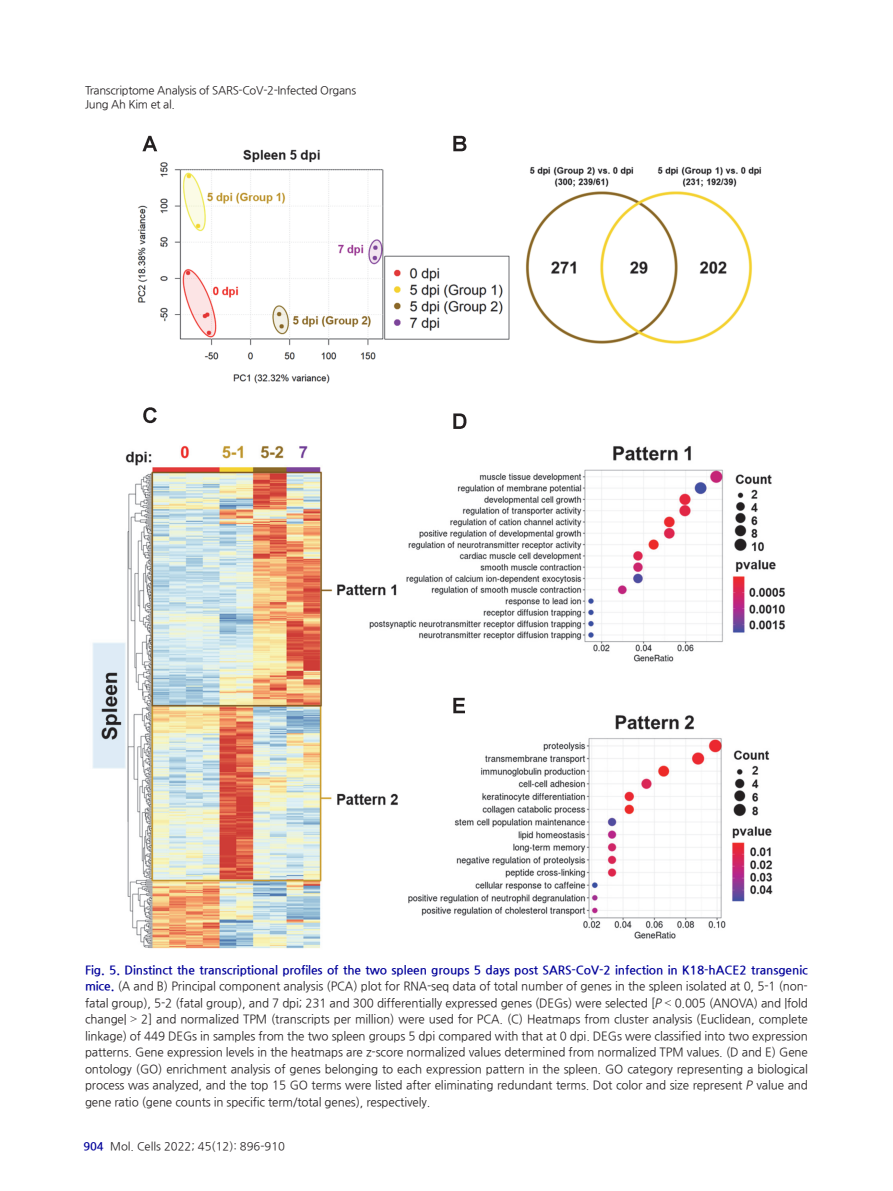
<style>
.page{position:relative;width:893px;height:1191px;background:#fff}
.page>*{position:absolute;margin:0;border:0;box-sizing:border-box;transform-origin:0 0}
.그림설명{font:12px/16.5px "Nanum Gothic";letter-spacing:-.01em;color:#231f20;text-align:justify}
.t1{font:11.25px/13.5px "Nanum Gothic";letter-spacing:-.025em;color:#231f20}
.t2{font:11.25px "Nanum Gothic";color:#221e1f}
.s1{font-weight:700;color:#00009a}
.s2{font-style:italic}
.s3{font-family:"Times New Roman"}
</style>
<div class="page">
<img style="left:92px;top:135px;width:693px;height:814px">
<p class="t1" style="left:85px;top:84px;width:273px">Transcriptome Analysis of SARS-CoV-2-Infected Organs<br>Jung Ah Kim et al.</p>
<p class="그림설명" style="left:85px;top:961px;width:724px"><span class="s1">Fig. 5. Dinstinct the transcriptional profiles of the two spleen groups 5 days post SARS-CoV-2 infection in K18-hACE2 transgenic mice.</span> (A and B) Principal component analysis (PCA) plot for RNA-seq data of total number of genes in the spleen isolated at 0, 5-1 (non&shy;fatal group), 5-2 (fatal group), and 7 dpi; 231 and 300 differentially expressed genes (DEGs) were selected [<span class="s2">P</span> <span class="s3">&lt;</span> 0.005 (ANOVA) and |fold change| <span class="s3">&gt;</span> 2] and normalized TPM (transcripts per million) were used for PCA. (C) Heatmaps from cluster analysis (Euclidean, complete linkage) of 449 DEGs in samples from the two spleen groups 5 dpi compared with that at 0 dpi. DEGs were classified into two expression patterns. Gene expression levels in the heatmaps are z-score normalized values determined from normalized TPM values. (D and E) Gene ontology (GO) enrichment analysis of genes belonging to each expression pattern in the spleen. GO category representing a biological process was analyzed, and the top 15 GO terms were listed after eliminating redundant terms. Dot color and size represent <span class="s2">P</span> value and gene ratio (gene counts in specific term/total genes), respectively.</p>
<p class="t2" style="left:83px;top:1140px;width:203px"><span class="s1">904</span> Mol. Cells 2022; 45(12): 896-910</p>
</div>
